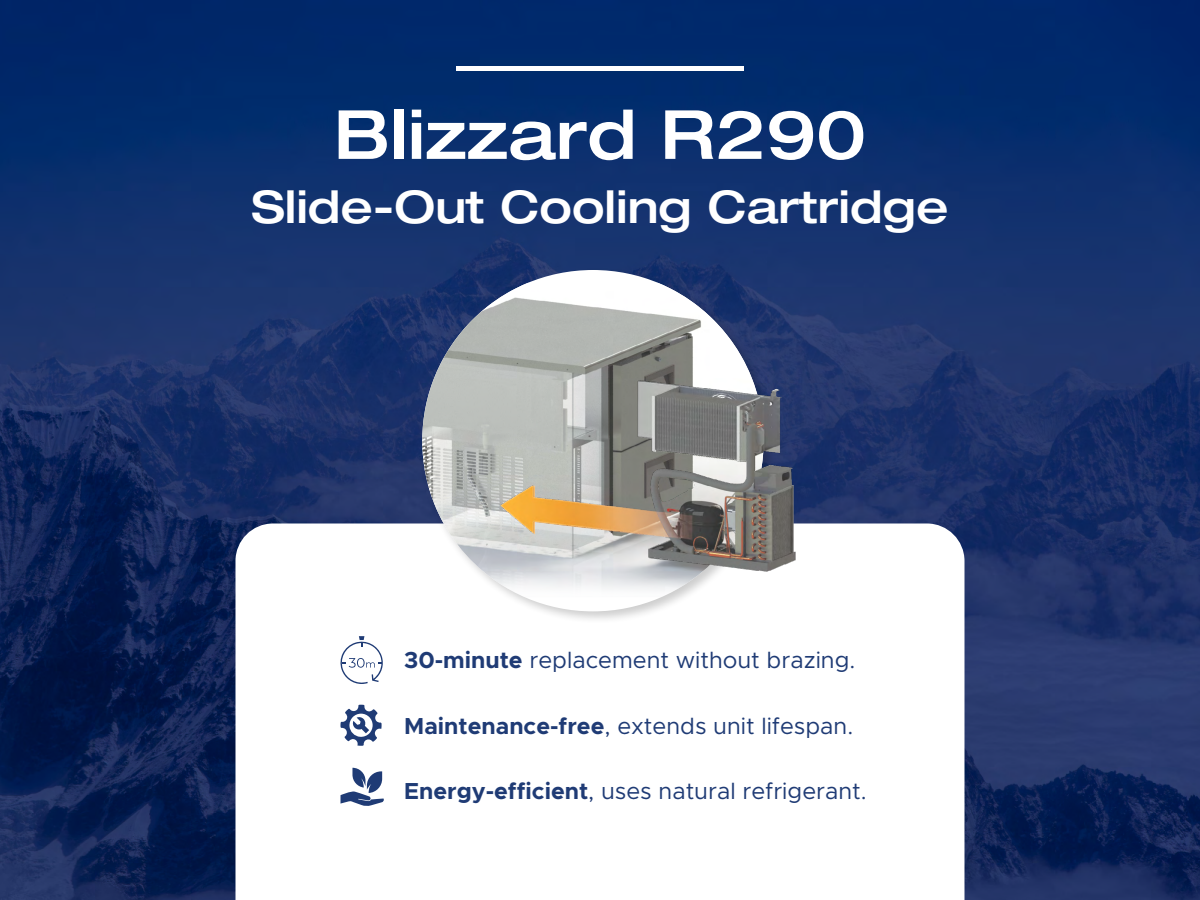
<style>
.page{position:relative;width:1200px;height:900px;background:#fff}
.page>*{position:absolute;margin:0;border:0;box-sizing:border-box;transform-origin:0 0}
.t1{font:500 expanded 67.88px "Helvetica Neue";color:#fff}
.t2{font:500 expanded 45px "Helvetica Neue";color:#fff}
.t3{font:23.25px "Metropolis";color:#1f3b75}
.s1{font-weight:700}
</style>
<div class="page">
<img style="left:0;top:0;width:1200px;height:900px">
<hr style="left:456px;top:66px;width:288px;height:4px;background:#fff">
<svg style="left:236px;top:524px;width:728px;height:376px"></svg>
<div style="left:419px;top:266px;width:358px;height:359px;background:#000;opacity:.2"></div>
<div style="left:422px;top:270px;width:342px;height:341px;background:#fff;border-radius:50%"></div>
<img style="left:422px;top:283px;width:342px;height:314px">
<img style="left:481px;top:286px;width:368px;height:310px">
<svg style="left:339px;top:636px;width:46px;height:49px"></svg>
<svg style="left:340px;top:705px;width:42px;height:41px"></svg>
<svg style="left:341px;top:768px;width:43px;height:38px"></svg>
<h1 class="t1" style="left:334px;top:93px;width:534px">Blizzard R290</h1>
<h2 class="t2" style="left:251px;top:179px;width:699px">Slide-Out Cooling Cartridge</h2>
<p class="t3" style="left:404px;top:646px;width:453px"><span class="s1">30-minute</span> replacement without brazing.</p>
<p class="t3" style="left:404px;top:711px;width:450px"><span class="s1">Maintenance-free</span>, extends unit lifespan.</p>
<p class="t3" style="left:404px;top:776px;width:464px"><span class="s1">Energy-efficient</span>, uses natural refrigerant.</p>
</div>
